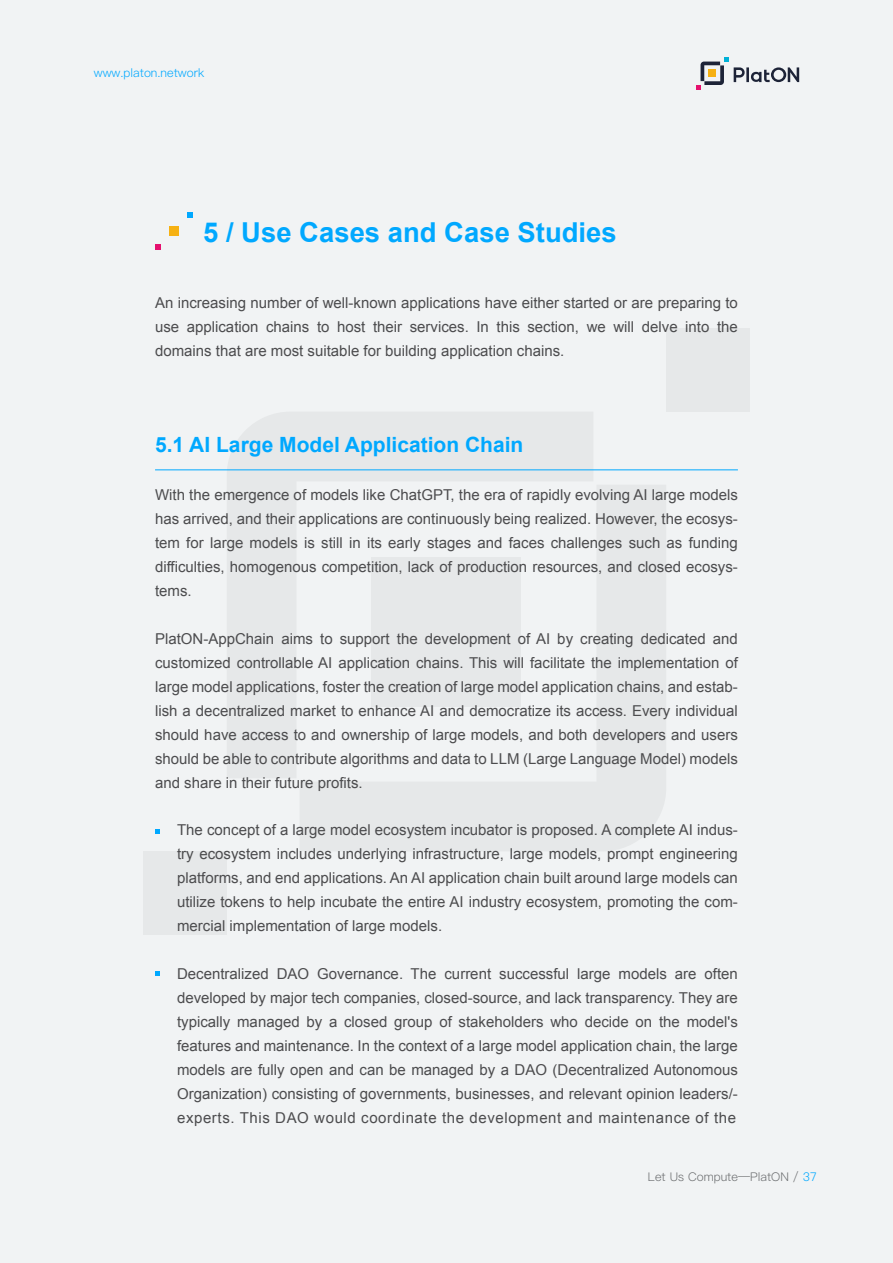
<style>
.page{position:relative;width:893px;height:1263px;background:#f1f3f4}
.page>*{position:absolute;margin:0;border:0;box-sizing:border-box;transform-origin:0 0}
.t1{font:700 27.45px "Arial";color:#00a8ff}
.t2{font:700 21px "Arial";color:#00a8ff}
.t3{font:15px/24px "Arial";color:#4c4c4e;text-align:justify}
.t4{font:300 12px "Ping Fang SC";color:#6c6e70}
.t5{font:300 12px "Ping Fang SC";color:#00a8ff}
.s1{color:#00a8ff}
</style>
<div class="page">
<div style="left:300px;top:485px;width:366px;height:366px;background:#e6e8e9"></div>
<svg style="left:227px;top:412px;width:366px;height:366px;fill:#e6e8ed"></svg>
<div style="left:666px;top:328px;width:83px;height:84px;background:#e6e8e9"></div>
<div style="left:144px;top:851px;width:83px;height:83px;background:#e6e8e9"></div>
<svg style="left:734px;top:67px;width:65px;height:15px"></svg>
<svg style="left:696px;top:57px;width:32px;height:32px"></svg>
<svg style="left:155px;top:829px;width:5px;height:4px"></svg>
<svg style="left:155px;top:971px;width:5px;height:5px"></svg>
<hr style="left:155px;top:470px;width:583px;height:1px;background:#00a8ff">
<div style="left:169px;top:227px;width:9px;height:9px;background:#f6b113"></div>
<svg style="left:187px;top:212px;width:6px;height:6px"></svg>
<svg style="left:155px;top:245px;width:5px;height:5px"></svg>
<p class="t5" style="left:94px;top:65px;width:112px">www.platon.network</p>
<h1 class="t1" style="left:203px;top:215px;width:415px">5 / Use Cases and Case Studies</h1>
<p class="t3" style="left:155px;top:291px;width:584px">An increasing number of well-known applications have either started or are preparing to use application chains to host their services. In this section, we will delve into the domains that are most suitable for building application chains.</p>
<h2 class="t2" style="left:155px;top:431px;width:370px">5.1 AI Large Model Application Chain</h2>
<p class="t3" style="left:155px;top:483px;width:584px">With the emergence of models like ChatGPT, the era of rapidly evolving AI large models has arrived, and their applications are continuously being realized. However, the ecosys&shy;tem for large models is still in its early stages and faces challenges such as funding difficulties, homogenous competition, lack of production resources, and closed ecosys&shy;tems.</p>
<p class="t3" style="left:155px;top:627px;width:584px">PlatON-AppChain aims to support the development of AI by creating dedicated and customized controllable AI application chains. This will facilitate the implementation of large model applications, foster the creation of large model application chains, and estab&shy;lish a decentralized market to enhance AI and democratize its access. Every individual should have access to and ownership of large models, and both developers and users should be able to contribute algorithms and data to LLM (Large Language Model) models and share in their future profits.</p>
<p class="t3" style="left:177px;top:818px;width:562px">The concept of a large model ecosystem incubator is proposed. A complete AI indus&shy;try ecosystem includes underlying infrastructure, large models, prompt engineering platforms, and end applications. An AI application chain built around large models can utilize tokens to help incubate the entire AI industry ecosystem, promoting the com&shy;mercial implementation of large models.</p>
<p class="t3" style="left:177px;top:962px;width:562px">Decentralized DAO Governance. The current successful large models are often developed by major tech companies, closed-source, and lack transparency. They are typically managed by a closed group of stakeholders who decide on the model's features and maintenance. In the context of a large model application chain, the large models are fully open and can be managed by a DAO (Decentralized Autonomous Organization) consisting of governments, businesses, and relevant opinion leaders/- experts. This DAO would coordinate the development and maintenance of the</p>
<p class="t4" style="left:648px;top:1170px;width:170px">Let Us Compute—PlatON / <span class="s1">37</span></p>
</div>
